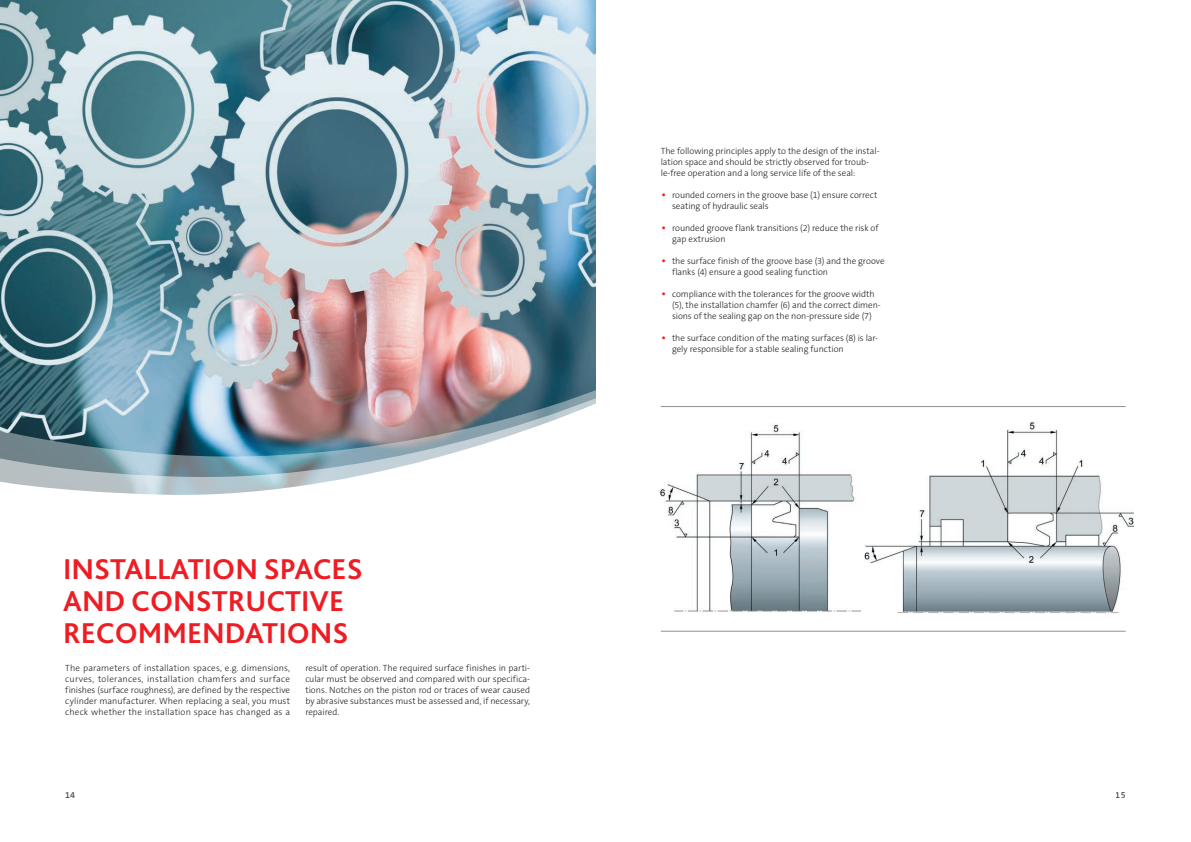
<style>
.page{position:relative;width:1191px;height:842px;background:#fff}
.page>*{position:absolute;margin:0;border:0;box-sizing:border-box;transform-origin:0 0}
.t1{font:700 30px/32px "Bliss 2";color:#ee1d23}
.t2{font:300 9px/11px "The Sans B3";color:#231f20}
.t3{font:600 9px "The Sans B6";color:#231f20}
.s1{font-size:14px;color:#ee1d23}
</style>
<div class="page">
<img style="left:0;top:0;width:595px;height:387px">
<img style="left:0;top:387px;width:596px;height:8px">
<img style="left:0;top:395px;width:596px;height:5px">
<img style="left:0;top:400px;width:596px;height:95px">
<img style="left:660px;top:424px;width:200px;height:188px">
<hr style="left:661px;top:631px;width:464px;height:1px;background:#8f9194">
<hr style="left:660px;top:406px;width:465px;height:1px;background:#8f9194">
<img style="left:864px;top:421px;width:269px;height:192px">
<h1 class="t1" style="left:63px;top:553px;width:301px">INSTALLATION SPACES<br>AND CONSTRUCTIVE<br>RECOMMENDATIONS</h1>
<p class="t2" style="left:65px;top:663px;width:226px;text-align:justify">The parameters of installation spaces, e.g. dimensions, curves, tolerances, installation chamfers and surface finishes (surface roughness), are defined by the respective cylinder manufacturer. When replacing a seal, you must check whether the installation space has changed as a</p>
<p class="t2" style="left:305px;top:663px;width:226px;text-align:justify">result of operation. The required surface finishes in parti&shy;cular must be observed and compared with our specifica&shy;tions. Notches on the piston rod or traces of wear caused by abrasive substances must be assessed and, if necessary, repaired.</p>
<p class="t2" style="left:660px;top:146px;width:220px">The following principles apply to the design of the instal&shy;lation space and should be strictly observed for troub&shy;le-free operation and a long service life of the seal:</p>
<p class="t2" style="left:672px;top:190px;width:207px;text-indent:-11px"><span class="s1">•</span> rounded corners in the groove base (1) ensure correct seating of hydraulic seals</p>
<p class="t2" style="left:672px;top:223px;width:208px;text-indent:-11px"><span class="s1">•</span> rounded groove flank transitions (2) reduce the risk of gap extrusion</p>
<p class="t2" style="left:672px;top:256px;width:214px;text-indent:-11px"><span class="s1">•</span> the surface finish of the groove base (3) and the groove flanks (4) ensure a good sealing function</p>
<p class="t2" style="left:672px;top:289px;width:210px;text-indent:-11px"><span class="s1">•</span> compliance with the tolerances for the groove width (5), the installation chamfer (6) and the correct dimen&shy;sions of the sealing gap on the non-pressure side (7)</p>
<p class="t2" style="left:672px;top:333px;width:208px;text-indent:-11px"><span class="s1">•</span> the surface condition of the mating surfaces (8) is lar&shy;gely responsible for a stable sealing function</p>
<p class="t3" style="left:65px;top:790px;width:11px">14</p>
<p class="t3" style="left:1115px;top:790px;width:11px">15</p>
</div>
